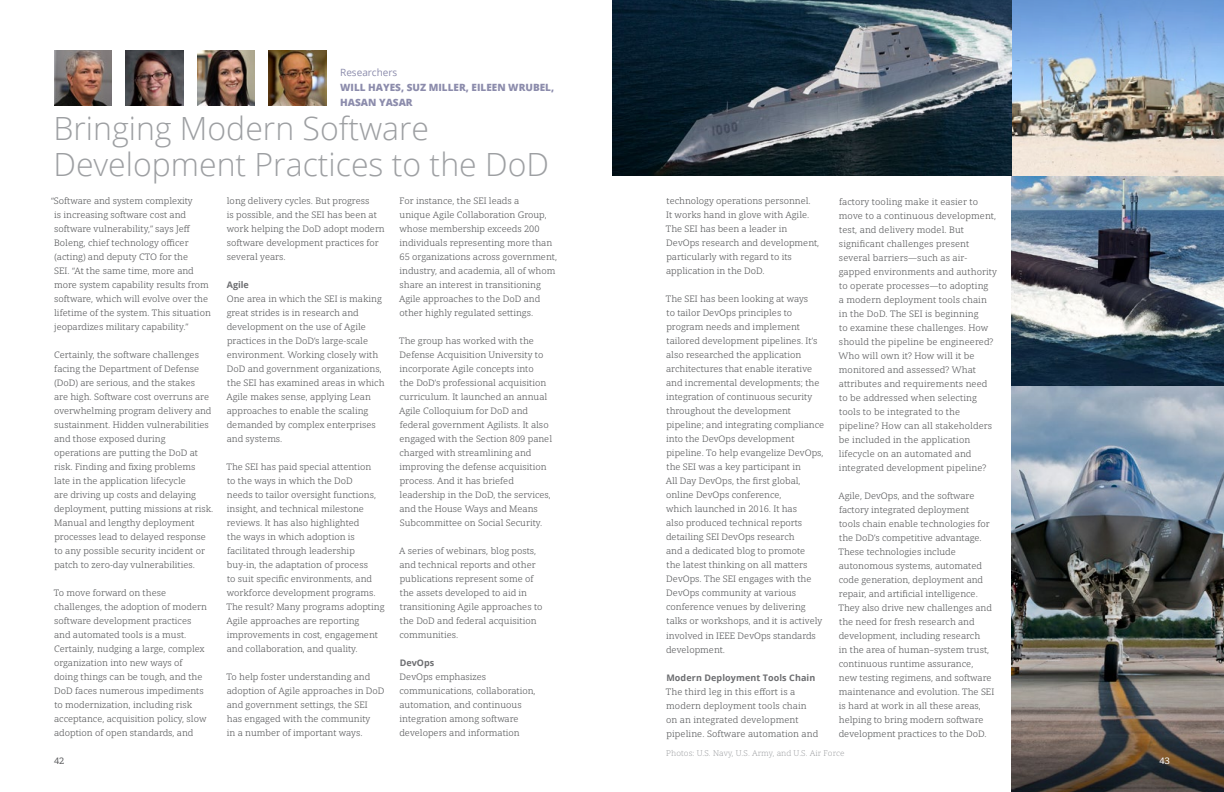
<style>
.page{position:relative;width:1224px;height:792px;background:#fff}
.page>*{position:absolute;margin:0;border:0;box-sizing:border-box;transform-origin:0 0}
.t1{font:300 32px/36px "Open Sans";color:#9d9fa2}
.t2{font:800 10px/15px "Open Sans";color:#8c8cac}
.t3{font:10px "Open Sans";color:#8c8cac}
.t4{font:9px/14px "Open Serif";color:#58595b}
.t5{font:700 9px "Open Sans";letter-spacing:.01em;color:#6d6e71}
.t6{font:9px "Open Serif";color:#58595b}
.t7{font:9px "Open Serif";color:#fff}
.t8{font:300 8px "Open Serif";letter-spacing:.01em;color:#939598}
</style>
<div class="page">
<img style="left:1011px;top:0;width:213px;height:792px">
<img style="left:612px;top:0;width:399px;height:176px">
<img style="left:269px;top:50px;width:57px;height:56px">
<img style="left:126px;top:50px;width:57px;height:56px">
<img style="left:197px;top:50px;width:58px;height:56px">
<img style="left:54px;top:50px;width:58px;height:56px">
<p class="t3" style="left:340px;top:66px;width:59px">Researchers</p>
<p class="t2" style="left:340px;top:79px;width:215px">WILL HAYES, SUZ MILLER, EILEEN WRUBEL,<br>HASAN YASAR</p>
<h1 class="t1" style="left:53px;top:110px;width:497px">Bringing Modern Software<br>Development Practices to the DoD</h1>
<p class="t4" style="left:54px;top:194px;width:158px;text-indent:-3px">“Software and system complexity<br>is increasing software cost and software vulnerability,” says Jeff Boleng, chief technology officer (acting) and deputy CTO for the<br>SEI. “At the same time, more and more system capability results from software, which will evolve over the lifetime of the system. This situation jeopardizes military capability.”</p>
<p class="t4" style="left:54px;top:348px;width:161px">Certainly, the software challenges facing the Department of Defense (DoD) are serious, and the stakes<br>are high. Software cost overruns are overwhelming program delivery and sustainment. Hidden vulnerabilities and those exposed during operations are putting the DoD at risk. Finding and fixing problems late in the application lifecycle<br>are driving up costs and delaying deployment, putting missions at risk.<br>Manual and lengthy deployment processes lead to delayed response to any possible security incident or patch to zero-day vulnerabilities.</p>
<p class="t4" style="left:54px;top:586px;width:155px">To move forward on these challenges, the adoption of modern software development practices and automated tools is a must.<br>Certainly, nudging a large, complex organization into new ways of doing things can be tough, and the<br>DoD faces numerous impediments to modernization, including risk acceptance, acquisition policy, slow adoption of open standards, and</p>
<p class="t4" style="left:227px;top:194px;width:160px">long delivery cycles. But progress<br>is possible, and the SEI has been at work helping the DoD adopt modern software development practices for several years.</p>
<p class="t5" style="left:227px;top:279px;width:24px">Agile</p>
<p class="t4" style="left:226px;top:292px;width:160px">One area in which the SEI is making great strides is in research and development on the use of Agile practices in the DoD’s large-scale environment. Working closely with<br>DoD and government organizations, the SEI has examined areas in which<br>Agile makes sense, applying Lean approaches to enable the scaling demanded by complex enterprises and systems.</p>
<p class="t4" style="left:226px;top:460px;width:160px">The SEI has paid special attention<br>to the ways in which the DoD<br>needs to tailor oversight functions, insight, and technical milestone reviews. It has also highlighted<br>the ways in which adoption is facilitated through leadership buy-in, the adaptation of process<br>to suit specific environments, and workforce development programs.<br>The result? Many programs adopting Agile approaches are reporting improvements in cost, engagement and collaboration, and quality.</p>
<p class="t4" style="left:226px;top:670px;width:159px">To help foster understanding and adoption of Agile approaches in DoD and government settings, the SEI has engaged with the community<br>in a number of important ways.</p>
<p class="t4" style="left:399px;top:194px;width:159px">For instance, the SEI leads a<br>unique Agile Collaboration Group, whose membership exceeds 200 individuals representing more than 65 organizations across government, industry, and academia, all of whom share an interest in transitioning Agile approaches to the DoD and other highly regulated settings.</p>
<p class="t4" style="left:399px;top:334px;width:155px">The group has worked with the<br>Defense Acquisition University to incorporate Agile concepts into<br>the DoD’s professional acquisition curriculum. It launched an annual<br>Agile Colloquium for DoD and federal government Agilists. It also engaged with the Section 809 panel charged with streamlining and improving the defense acquisition process. And it has briefed leadership in the DoD, the services, and the House Ways and Means<br>Subcommittee on Social Security.</p>
<p class="t4" style="left:399px;top:544px;width:145px">A series of webinars, blog posts, and technical reports and other publications represent some of the assets developed to aid in transitioning Agile approaches to the DoD and federal acquisition communities.</p>
<p class="t5" style="left:400px;top:657px;width:36px">DevOps</p>
<p class="t4" style="left:399px;top:670px;width:138px">DevOps emphasizes communications, collaboration, automation, and continuous integration among software developers and information</p>
<p class="t4" style="left:666px;top:194px;width:155px">technology operations personnel.<br>It works hand in glove with Agile.<br>The SEI has been a leader in<br>DevOps research and development, particularly with regard to its application in the DoD.</p>
<p class="t4" style="left:666px;top:292px;width:160px">The SEI has been looking at ways<br>to tailor DevOps principles to program needs and implement tailored development pipelines. It’s also researched the application architectures that enable iterative and incremental developments; the integration of continuous security throughout the development pipeline; and integrating compliance into the DevOps development pipeline. To help evangelize DevOps, the SEI was a key participant in<br>All Day DevOps, the first global, online DevOps conference,<br>which launched in 2016. It has<br>also produced technical reports detailing SEI DevOps research<br>and a dedicated blog to promote<br>the latest thinking on all matters<br>DevOps. The SEI engages with the<br>DevOps community at various conference venues by delivering talks or workshops, and it is actively involved in IEEE DevOps standards development.</p>
<p class="t5" style="left:666px;top:671px;width:151px">Modern Deployment Tools Chain</p>
<p class="t4" style="left:666px;top:684px;width:154px">The third leg in this effort is a modern deployment tools chain on an integrated development pipeline. Software automation and</p>
<p class="t4" style="left:839px;top:194px;width:160px">factory tooling make it easier to move to a continuous development, test, and delivery model. But significant challenges present several barriers—such as air&shy;gapped environments and authority to operate processes—to adopting<br>a modern deployment tools chain in the DoD. The SEI is beginning<br>to examine these challenges. How should the pipeline be engineered?<br>Who will own it? How will it be monitored and assessed? What attributes and requirements need to be addressed when selecting tools to be integrated to the pipeline? How can all stakeholders be included in the application lifecycle on an automated and integrated development pipeline?</p>
<p class="t4" style="left:838px;top:488px;width:157px">Agile, DevOps, and the software factory integrated deployment<br>tools chain enable technologies for the DoD’s competitive advantage.<br>These technologies include autonomous systems, automated code generation, deployment and repair, and artificial intelligence.<br>They also drive new challenges and the need for fresh research and development, including research<br>in the area of human–system trust, continuous runtime assurance,<br>new testing regimens, and software maintenance and evolution. The SEI is hard at work in all these areas, helping to bring modern software development practices to the DoD.</p>
<p class="t8" style="left:666px;top:748px;width:180px">Photos: U.S. Navy, U.S. Army, and U.S. Air Force</p>
<p class="t6" style="left:54px;top:755px;width:12px">42</p>
<p class="t7" style="left:1159px;top:755px;width:12px">43</p>
</div>
